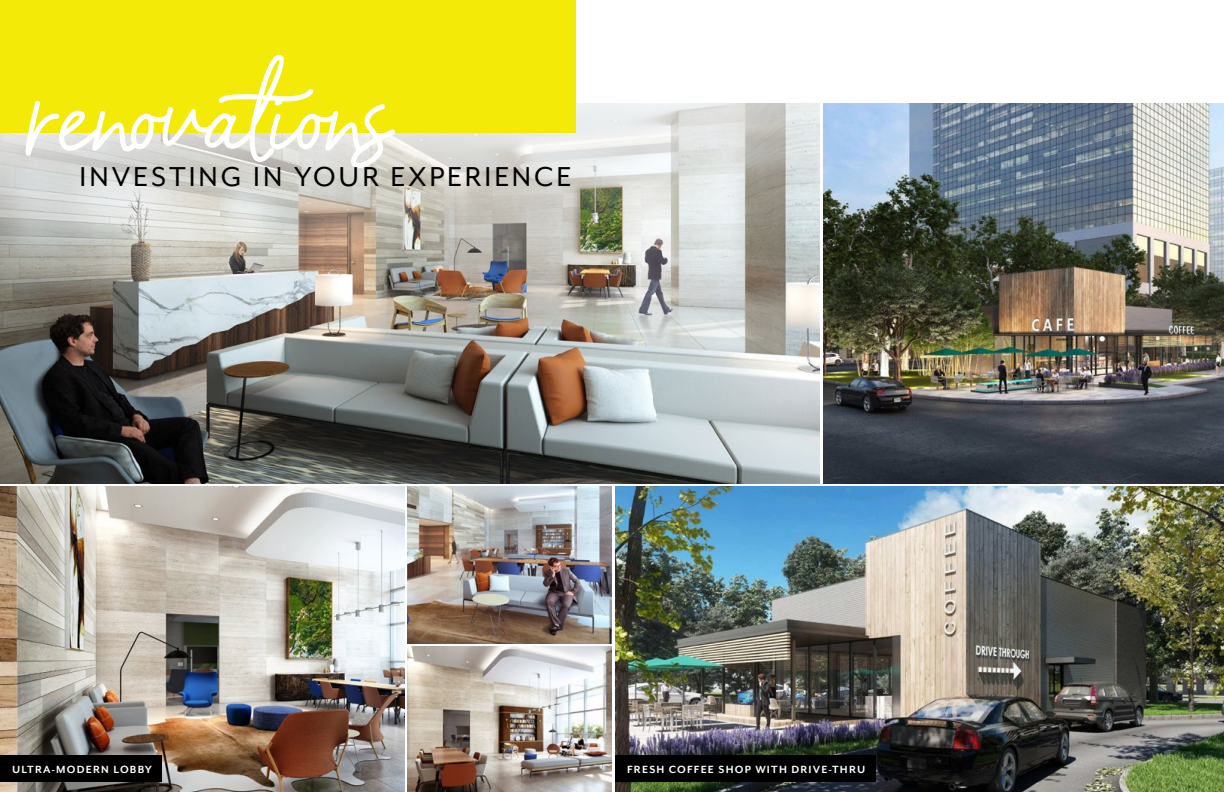
<style>
.page{position:relative;width:1224px;height:792px;background:#fff}
.page>*{position:absolute;margin:0;border:0;box-sizing:border-box;transform-origin:0 0}
.t1{font:110px "Barcelony";color:#fff}
.t2{font:31.5px "Mr Eaves Mod OT";letter-spacing:.095em;color:#000}
.t3{font:700 12px "Mr Eaves Mod OT";letter-spacing:.1em;color:#fff}
</style>
<div class="page">
<img style="left:0;top:395px;width:820px;height:89px">
<img style="left:0;top:104px;width:820px;height:291px">
<img style="left:407px;top:487px;width:205px;height:156px">
<img style="left:407px;top:646px;width:205px;height:146px">
<img style="left:0;top:487px;width:404px;height:305px">
<div style="left:0;top:0;width:576px;height:133px;background:#f3ea07"></div>
<div style="left:0;top:755px;width:162px;height:27px;background:#000"></div>
<img style="left:823px;top:104px;width:401px;height:380px">
<img style="left:615px;top:487px;width:609px;height:305px">
<div style="left:615px;top:755px;width:261px;height:27px;background:#000"></div>
<h1 class="t1" style="left:30px;top:44px;width:362px">renovations</h1>
<h2 class="t2" style="left:80px;top:159px;width:494px">INVESTING IN YOUR EXPERIENCE</h2>
<p class="t3" style="left:12px;top:762px;width:141px">ULTRA-MODERN LOBBY</p>
<p class="t3" style="left:627px;top:762px;width:240px">FRESH COFFEE SHOP WITH DRIVE-THRU</p>
</div>
